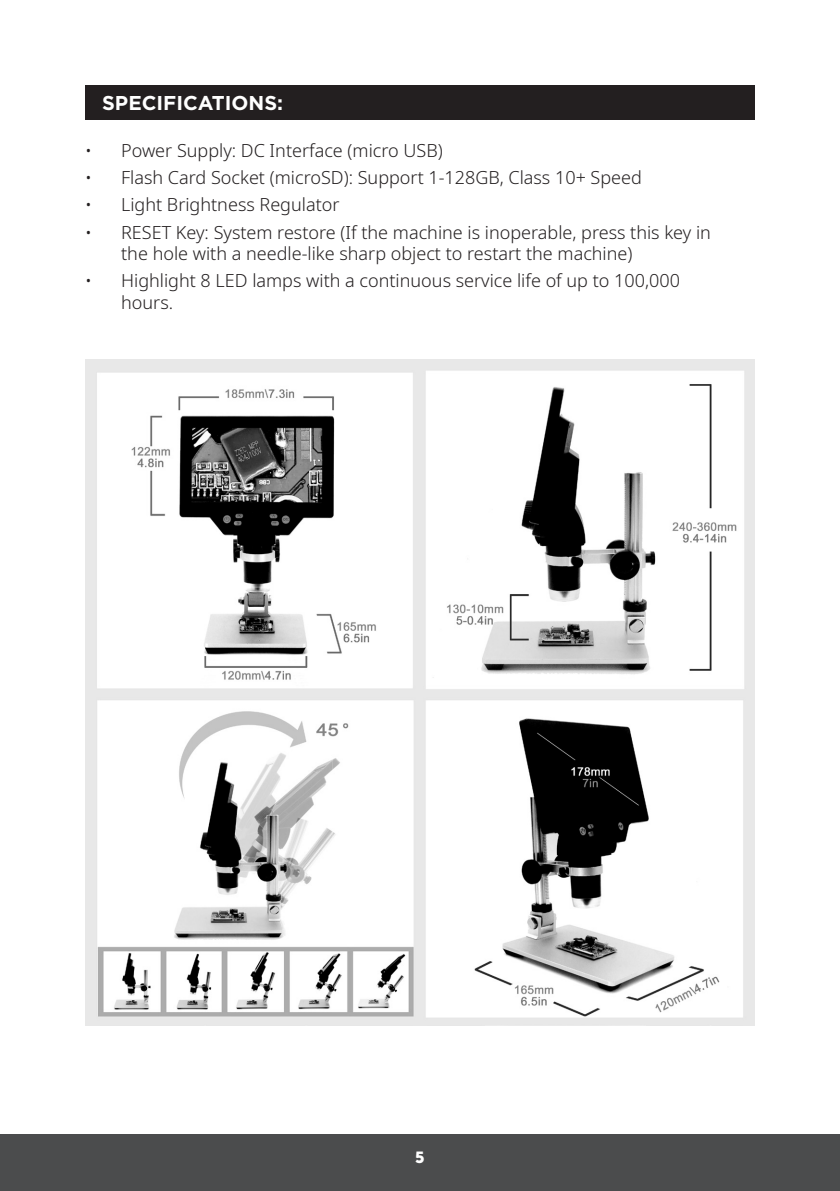
<style>
.page{position:relative;width:840px;height:1191px;background:#fff}
.page>*{position:absolute;margin:0;border:0;box-sizing:border-box;transform-origin:0 0}
.t1{font:700 20px "Gotham";color:#fff}
.t2{font:300 18px/21.6px "Noto Sans";color:#231f20}
.t3{font:16px "Museo Sans 900";color:#fff}
</style>
<div class="page">
<div style="left:0;top:1134px;width:839px;height:57px;background:#4b4c4d"></div>
<div style="left:85px;top:85px;width:669px;height:35px;background:#231f20"></div>
<img style="left:85px;top:359px;width:669px;height:666px">
<p class="t1" style="left:102px;top:91px;width:182px">SPECIFICATIONS:</p>
<p class="t2" style="left:85px;top:140px;width:359px">• Power Supply: DC Interface (micro USB)</p>
<p class="t2" style="left:85px;top:167px;width:558px">• Flash Card Socket (microSD): Support 1-128GB, Class 10+ Speed</p>
<p class="t2" style="left:85px;top:194px;width:256px">• Light Brightness Regulator</p>
<p class="t2" style="left:121px;top:222px;width:591px;text-indent:-36px">• RESET Key: System restore (If the machine is inoperable, press this key in the hole with a needle-like sharp object to restart the machine)</p>
<p class="t2" style="left:121px;top:270px;width:560px;text-indent:-36px">• Highlight 8 LED lamps with a continuous service life of up to 100,000 hours.</p>
<p class="t3" style="left:415px;top:1148px;width:11px">5</p>
</div>
